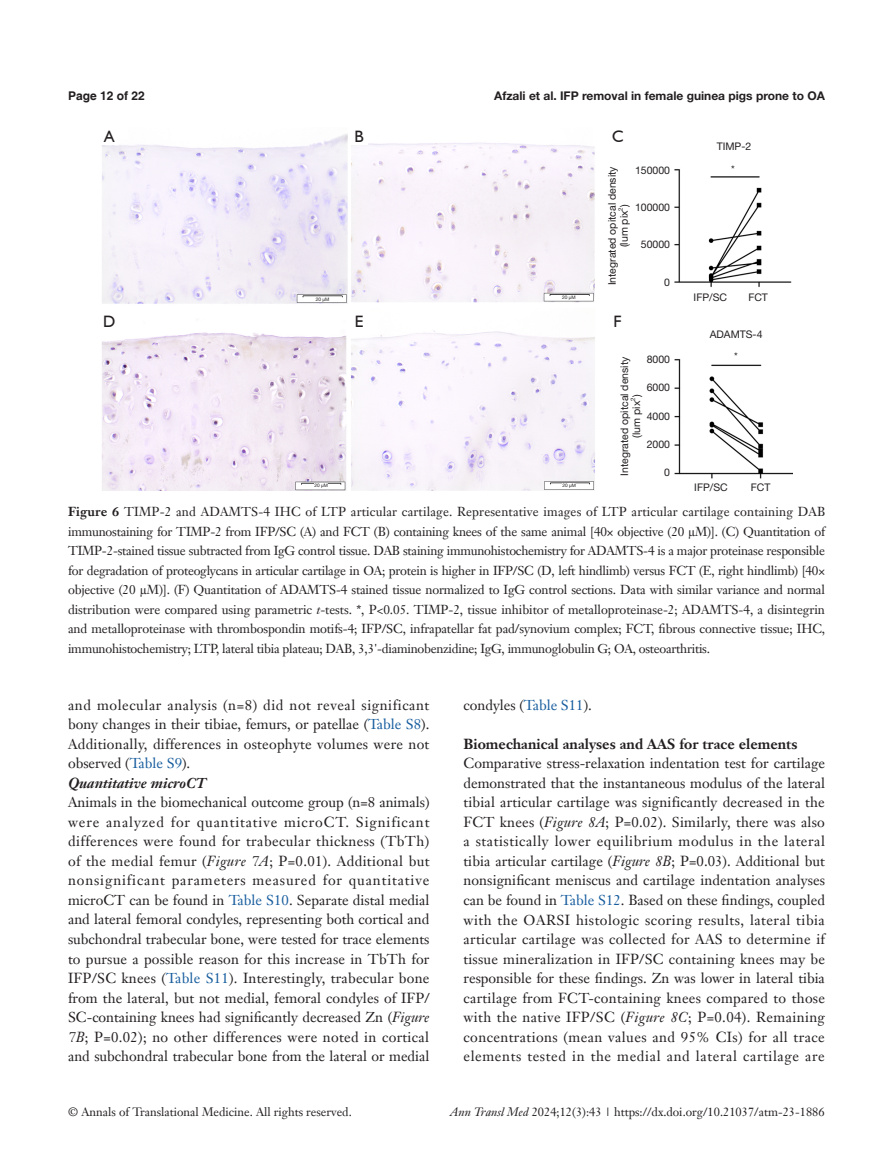
<style>
.page{position:relative;width:893px;height:1170px;background:#fff}
.page>*{position:absolute;margin:0;border:0;box-sizing:border-box;transform-origin:0 0}
.t1{font:16.5px "Humanist 521 BT";color:#231f20}
.t2{font:14.25px/19.5px "Janson Text LT";letter-spacing:.015em;color:#231f20;text-align:justify}
.t3{font:700 14.25px "Janson Text LT";color:#231f20}
.t4{font:12.75px/19.5px "Janson Text LT";letter-spacing:-.02em;color:#231f20;text-align:justify}
.t5{font:12px "Janson Text LT";color:#231f20}
.t6{font:700 12px "Helvetica Neue LT Pro";color:#231f20}
.t7{font:700 12px "Helvetica";color:#231f20}
.t8{font:10.5px/12px "Helvetica Neue LT Pro";color:#231f20;text-align:center}
.t9{font:6.15px "Helvetica Neue LT Pro";color:#231f20}
.t10{font:4.8px "Helvetica Neue LT Pro";color:#231f20}
.s1{font-weight:700}
.s2{font-family:"Times New Roman"}
.s3{font-style:italic}
.s4{color:#175d9e}
.s5{font-weight:700;font-style:italic}
</style>
<div class="page">
<img style="left:102px;top:134px;width:690px;height:356px">
<div style="left:314px;top:483px;width:14px;height:5px;background:#fff"></div>
<div style="left:562px;top:483px;width:14px;height:5px;background:#fff"></div>
<div style="left:562px;top:295px;width:14px;height:5px;background:#fff"></div>
<div style="left:316px;top:296px;width:13px;height:5px;background:#fff"></div>
<div style="left:609px;top:128px;width:17px;height:17px;background:#fff"></div>
<div style="left:101px;top:313px;width:17px;height:17px;background:#fff"></div>
<div style="left:351px;top:313px;width:17px;height:17px;background:#fff"></div>
<div style="left:609px;top:313px;width:17px;height:17px;background:#fff"></div>
<div style="left:351px;top:128px;width:17px;height:17px;background:#fff"></div>
<div style="left:101px;top:128px;width:17px;height:17px;background:#fff"></div>
<p class="t7" style="left:68px;top:88px;width:78px">Page 12 of 22</p>
<p class="t6" style="left:494px;top:88px;width:332px">Afzali et al. IFP removal in female guinea pigs prone to OA</p>
<p class="t1" style="left:104px;top:126px;width:12px">A</p>
<p class="t1" style="left:355px;top:126px;width:11px">B</p>
<p class="t10" style="left:316px;top:296px;width:15px">20 μM</p>
<p class="t10" style="left:562px;top:295px;width:15px">20 μM</p>
<p class="t1" style="left:612px;top:126px;width:13px">C</p>
<p class="t8" style="left:635px;top:164px;width:37px">150000</p>
<p class="t8" style="left:635px;top:201px;width:37px">100000</p>
<p class="t8" style="left:641px;top:238px;width:31px">50000</p>
<p class="t8" style="left:664px;top:276px;width:7px">0</p>
<p class="t8" style="left:606px;top:285px;width:121px;rotate:-90deg">Integrated opitcal density (lum pix )</p>
<p class="t9" style="left:617px;top:210px;width:5px;rotate:-90deg">2</p>
<p class="t1" style="left:103px;top:312px;width:14px">D</p>
<p class="t1" style="left:355px;top:312px;width:10px">E</p>
<p class="t1" style="left:614px;top:312px;width:10px">F</p>
<p class="t10" style="left:314px;top:482px;width:15px">20 μM</p>
<p class="t10" style="left:562px;top:482px;width:15px">20 μM</p>
<p class="t8" style="left:647px;top:353px;width:25px">8000</p>
<p class="t8" style="left:647px;top:381px;width:25px">6000</p>
<p class="t8" style="left:647px;top:409px;width:25px">4000</p>
<p class="t8" style="left:647px;top:438px;width:25px">2000</p>
<p class="t8" style="left:664px;top:466px;width:7px">0</p>
<p class="t8" style="left:618px;top:475px;width:121px;rotate:-90deg">Integrated opitcal density (lum pix )</p>
<p class="t9" style="left:629px;top:401px;width:5px;rotate:-90deg">2</p>
<p class="t8" style="left:717px;top:140px;width:36px">TIMP-2</p>
<p class="t8" style="left:731px;top:163px;width:5px">*</p>
<p class="t8" style="left:694px;top:291px;width:35px">IFP/SC</p>
<p class="t8" style="left:748px;top:291px;width:21px">FCT</p>
<p class="t8" style="left:710px;top:328px;width:54px">ADAMTS-4</p>
<p class="t8" style="left:734px;top:350px;width:5px">*</p>
<p class="t8" style="left:694px;top:481px;width:35px">IFP/SC</p>
<p class="t8" style="left:751px;top:481px;width:21px">FCT</p>
<p class="t4" style="left:68px;top:502px;width:759px"><span class="s1">Figure 6</span> TIMP-2 and ADAMTS-4 IHC of LTP articular cartilage. Representative images of LTP articular cartilage containing DAB immunostaining for TIMP-2 from IFP/SC (A) and FCT (B) containing knees of the same animal [40× objective (20 <span class="s2">µ</span>M)]. (C) Quantitation of TIMP-2-stained tissue subtracted from IgG control tissue. DAB staining immunohistochemistry for ADAMTS-4 is a major proteinase responsible for degradation of proteoglycans in articular cartilage in OA; protein is higher in IFP/SC (D, left hindlimb) versus FCT (E, right hindlimb) [40× objective (20 <span class="s2">µ</span>M)]. (F) Quantitation of ADAMTS-4 stained tissue normalized to IgG control sections. Data with similar variance and normal distribution were compared using parametric <span class="s3">t</span>-tests. *, P&lt;0.05. TIMP-2, tissue inhibitor of metalloproteinase-2; ADAMTS-4, a disintegrin and metalloproteinase with thrombospondin motifs-4; IFP/SC, infrapatellar fat pad/synovium complex; FCT, fibrous connective tissue; IHC, immunohistochemistry; LTP, lateral tibia plateau; DAB, 3,3'-diaminobenzidine; IgG, immunoglobulin G; OA, osteoarthritis.</p>
<p class="t2" style="left:68px;top:694px;width:363px;text-align:left">and molecular analysis (n=8) did not reveal significant bony changes in their tibiae, femurs, or patellae (<span class="s4">Table S8</span>).<br>Additionally, differences in osteophyte volumes were not observed (<span class="s4">Table S9</span>).<br><span class="s5">Quantitative microCT</span></p>
<p class="t2" style="left:68px;top:792px;width:363px">Animals in the biomechanical outcome group (n=8 animals) were analyzed for quantitative microCT. Significant differences were found for trabecular thickness (TbTh) of the medial femur (<span class="s3">Figure 7A</span>; P=0.01). Additional but nonsignificant parameters measured for quantitative microCT can be found in <span class="s4">Table S10</span>. Separate distal medial and lateral femoral condyles, representing both cortical and subchondral trabecular bone, were tested for trace elements to pursue a possible reason for this increase in TbTh for IFP/SC knees (<span class="s4">Table S11</span>). Interestingly, trabecular bone from the lateral, but not medial, femoral condyles of IFP/ SC-containing knees had significantly decreased Zn (<span class="s3">Figure 7B</span>; P=0.02); no other differences were noted in cortical and subchondral trabecular bone from the lateral or medial</p>
<p class="t2" style="left:463px;top:694px;width:130px">condyles (<span class="s4">Table S11</span>).</p>
<p class="t3" style="left:463px;top:734px;width:336px">Biomechanical analyses and AAS for trace elements</p>
<p class="t2" style="left:463px;top:753px;width:363px">Comparative stress-relaxation indentation test for cartilage demonstrated that the instantaneous modulus of the lateral tibial articular cartilage was significantly decreased in the FCT knees (<span class="s3">Figure 8A</span>; P=0.02). Similarly, there was also a statistically lower equilibrium modulus in the lateral tibia articular cartilage (<span class="s3">Figure 8B</span>; P=0.03). Additional but nonsignificant meniscus and cartilage indentation analyses can be found in <span class="s4">Table S12</span>. Based on these findings, coupled with the OARSI histologic scoring results, lateral tibia articular cartilage was collected for AAS to determine if tissue mineralization in IFP/SC containing knees may be responsible for these findings. Zn was lower in lateral tibia cartilage from FCT-containing knees compared to those with the native IFP/SC (<span class="s3">Figure 8C</span>; P=0.04). Remaining concentrations (mean values and 95% CIs) for all trace elements tested in the medial and lateral cartilage are</p>
<p class="t5" style="left:68px;top:1104px;width:285px">© Annals of Translational Medicine. All rights reserved.</p>
<p class="t5" style="left:450px;top:1104px;width:376px"><span class="s3">Ann Transl Med</span> 2024;12(3):43 | https://dx.doi.org/10.21037/atm-23-1886</p>
</div>
